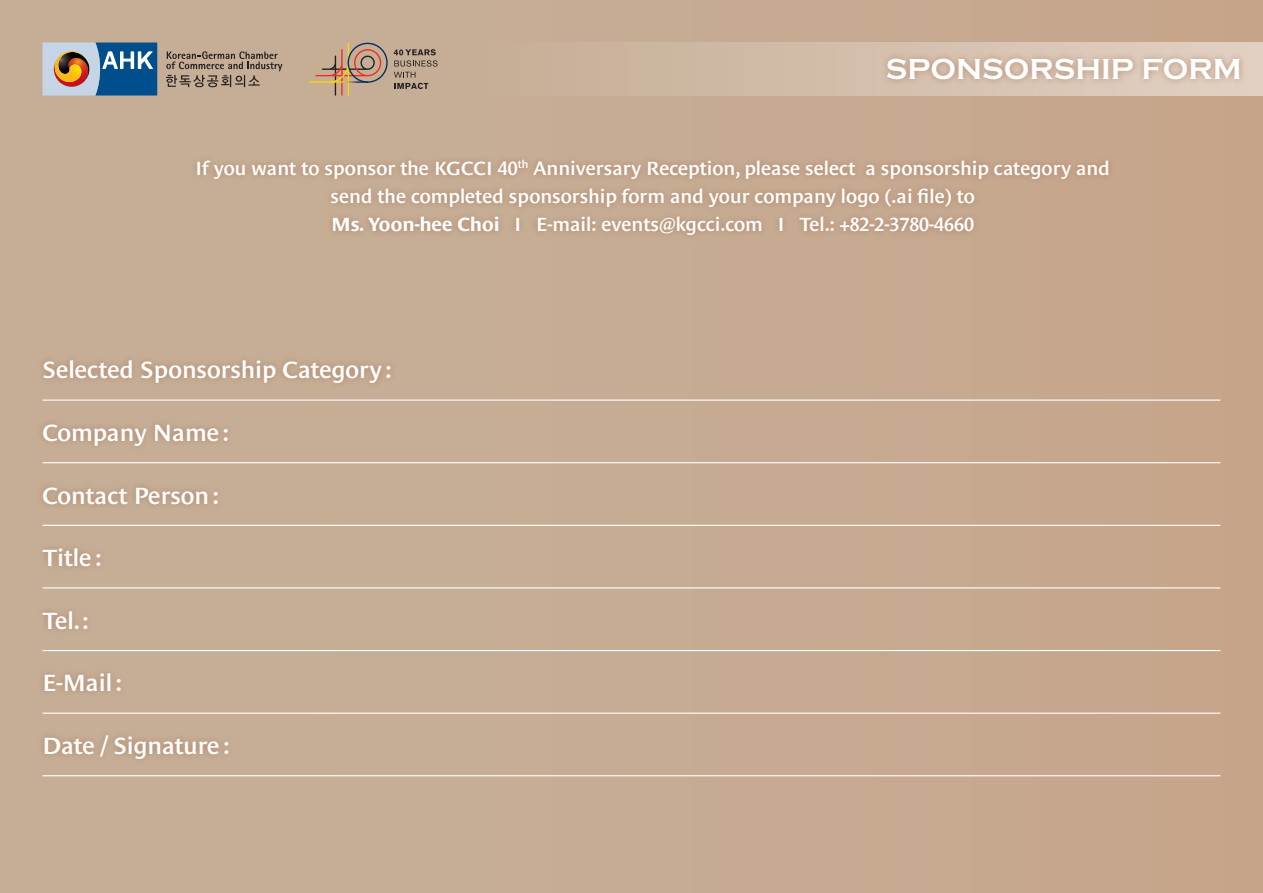
<style>
.page{position:relative;width:1263px;height:893px;background:#c6ac93}
.page>*{position:absolute;margin:0;border:0;box-sizing:border-box;transform-origin:0 0}
.t1{font:700 30px "Copperplate";color:#fff}
.t2{font:600 24px "Le Monde Sans Std";color:#fff}
.t3{font:600 19.5px/28px "Le Monde Sans Std";color:#fff;text-align:center}
.s1{font-weight:700}
</style>
<div class="page">
<div style="left:37px;top:354px;width:360px;height:36px;background:#965a3c;opacity:.5"></div>
<hr style="left:43px;top:400px;width:1177px;height:1px;background:#fff">
<div style="left:37px;top:417px;width:198px;height:36px;background:#965a3c;opacity:.5"></div>
<hr style="left:43px;top:462px;width:1177px;height:1px;background:#fff">
<div style="left:36px;top:541px;width:71px;height:32px;background:#965a3c;opacity:.5"></div>
<hr style="left:43px;top:587px;width:1177px;height:1px;background:#fff">
<div style="left:37px;top:480px;width:187px;height:31px;background:#c2a78e"></div>
<hr style="left:43px;top:525px;width:1177px;height:1px;background:#fff">
<div style="left:36px;top:604px;width:58px;height:32px;background:#965a3c;opacity:.5"></div>
<hr style="left:43px;top:650px;width:1177px;height:1px;background:#fff">
<div style="left:38px;top:667px;width:89px;height:31px;background:#965a3c;opacity:.5"></div>
<hr style="left:43px;top:713px;width:1177px;height:1px;background:#fff">
<div style="left:38px;top:729px;width:197px;height:37px;background:#965a3c;opacity:.5"></div>
<hr style="left:43px;top:775px;width:1177px;height:1px;background:#fff">
<svg style="left:166px;top:51px;width:116px;height:37px"></svg>
<svg style="left:43px;top:43px;width:114px;height:53px;background:#6e899d"></svg>
<svg style="left:309px;top:81px;width:59px;height:2px"></svg>
<svg style="left:315px;top:43px;width:73px;height:53px"></svg>
<svg style="left:394px;top:49px;width:43px;height:40px"></svg>
<div style="left:191px;top:153px;width:924px;height:89px;background:#965a3c;opacity:.5"></div>
<div style="left:461px;top:43px;width:802px;height:53px;background:linear-gradient(to right,#c6ad94,#e2d0c3)"></div>
<div style="left:880px;top:52px;width:366px;height:34px;background:#965a3c;opacity:.5"></div>
<h1 class="t1" style="left:886px;top:52px;width:357px">SPONSORSHIP FORM</h1>
<p class="t3" style="left:196px;top:154px;width:916px">If you want to sponsor the KGCCI 40<sup>th</sup> Anniversary Reception, please select a sponsorship category and send the completed sponsorship form and your company logo (.ai file) to<br><span class="s1">Ms. Yoon-hee Choi</span> I E-mail: events@kgcci.com I Tel.: +82-2-3780-4660</p>
<p class="t2" style="left:43px;top:356px;width:351px">Selected Sponsorship Category :</p>
<p class="t2" style="left:43px;top:419px;width:188px">Company Name :</p>
<p class="t2" style="left:43px;top:482px;width:178px">Contact Person :</p>
<p class="t2" style="left:43px;top:544px;width:61px">Title :</p>
<p class="t2" style="left:43px;top:607px;width:48px">Tel. :</p>
<p class="t2" style="left:43px;top:669px;width:81px">E-Mail :</p>
<p class="t2" style="left:43px;top:732px;width:189px">Date / Signature :</p>
</div>
